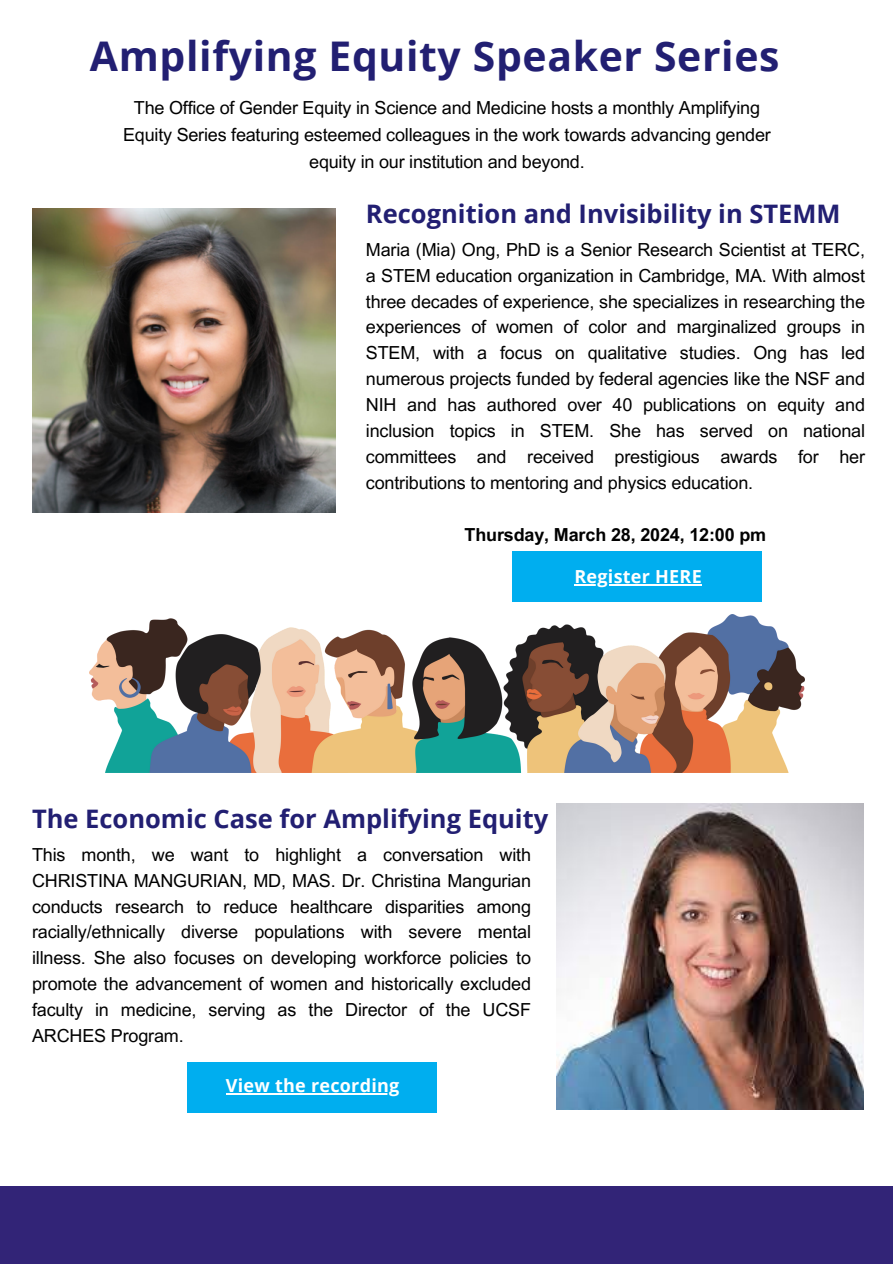
<style>
.page{position:relative;width:893px;height:1264px;background:#fff}
.page>*{position:absolute;margin:0;border:0;box-sizing:border-box;transform-origin:0 0}
.t1{font:700 40.95px "Open Sans";letter-spacing:.015em;color:#221f72}
.t2{font:700 25.5px "Open Sans";color:#221f72}
.t3{font:18px/25.8px "Arial MT Pro";letter-spacing:-.01em;color:#000;text-align:justify}
.t4{font:700 18px "Arial MT Pro";letter-spacing:-.01em;color:#000}
.t5{font:700 18px "Open Sans";letter-spacing:.015em;color:#fff}
</style>
<div class="page">
<div style="left:188px;top:1062px;width:249px;height:50px;background:#00aeef"></div>
<hr style="left:226px;top:1093px;width:173px;height:1px;background:#fff">
<div style="left:0;top:1186px;width:892px;height:77px;background:#322477"></div>
<img style="left:557px;top:803px;width:306px;height:306px">
<img style="left:32px;top:208px;width:304px;height:304px">
<img style="left:89px;top:615px;width:715px;height:157px">
<div style="left:512px;top:552px;width:249px;height:50px;background:#00aeef"></div>
<hr style="left:574px;top:584px;width:81px;height:1px;background:#fff">
<hr style="left:655px;top:584px;width:47px;height:1px;background:#fff">
<p class="t1" style="left:90px;top:27px;width:691px">Amplifying Equity Speaker Series</p>
<p class="t3" style="left:123px;top:97px;width:649px;line-height:27px;text-align:center">The Office of Gender Equity in Science and Medicine hosts a monthly Amplifying<br>Equity Series featuring esteemed colleagues in the work towards advancing gender equity in our institution and beyond.</p>
<p class="t2" style="left:366px;top:195px;width:476px">Recognition and Invisibility in STEMM</p>
<h3 class="t3" style="left:366px;top:239px;width:500px">Maria (Mia) Ong, PhD is a Senior Research Scientist at TERC, a STEM education organization in Cambridge, MA. With almost three decades of experience, she specializes in researching the experiences of women of color and marginalized groups in STEM, with a focus on qualitative studies. Ong has led numerous projects funded by federal agencies like the NSF and NIH and has authored over 40 publications on equity and inclusion topics in STEM. She has served on national committees and received prestigious awards for her contributions to mentoring and physics education.</h3>
<p class="t4" style="left:464px;top:527px;width:303px">Thursday, March 28, 2024, 12:00 pm</p>
<p class="t5" style="left:574px;top:564px;width:129px">Register HERE</p>
<p class="t2" style="left:32px;top:800px;width:517px">The Economic Case for Amplifying Equity</p>
<h2 class="t3" style="left:32px;top:843px;width:500px">This month, we want to highlight a conversation with CHRISTINA MANGURIAN, MD, MAS. Dr. Christina Mangurian conducts research to reduce healthcare disparities among racially/ethnically diverse populations with severe mental illness. She also focuses on developing workforce policies to promote the advancement of women and historically excluded faculty in medicine, serving as the Director of the UCSF ARCHES Program.</h2>
<p class="t5" style="left:226px;top:1072px;width:175px">View the recording</p>
</div>
